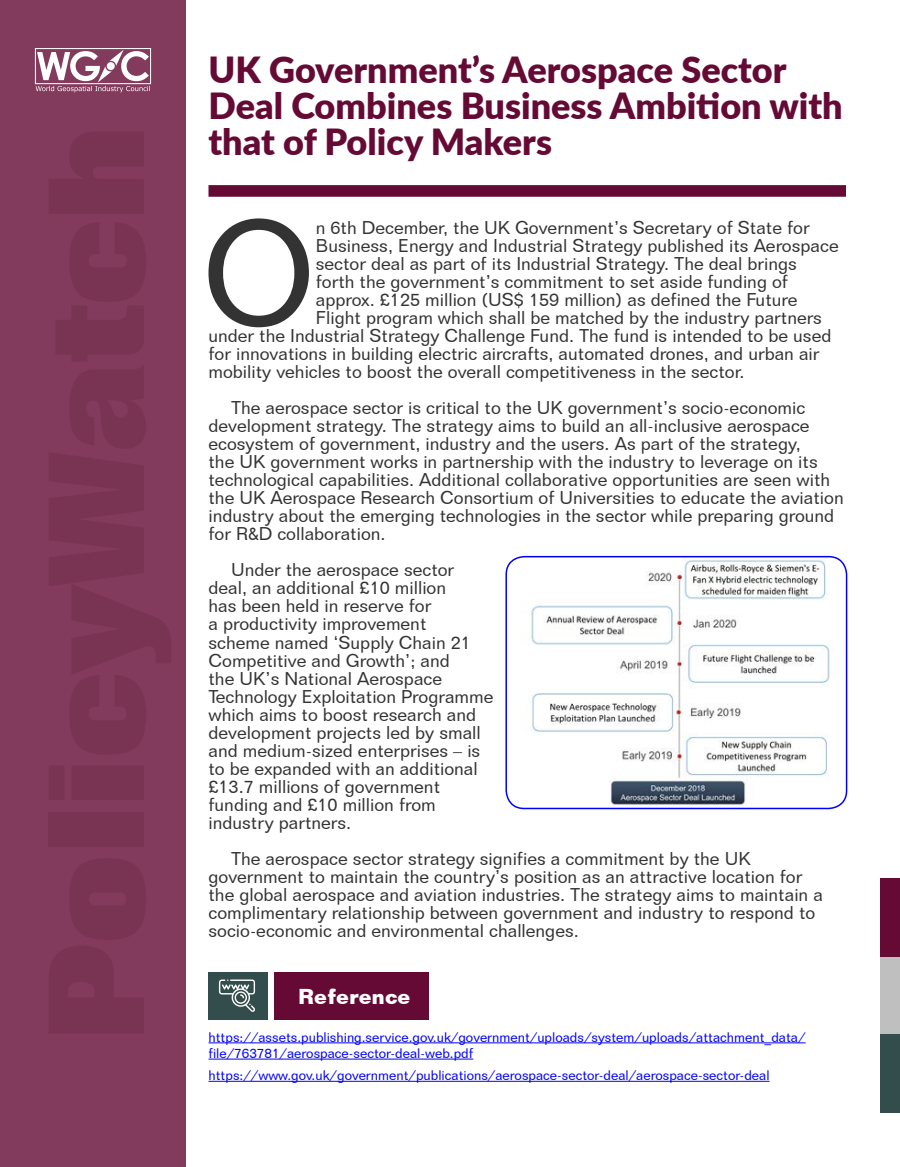
<style>
.page{position:relative;width:900px;height:1167px;background:#fff}
.page>*{position:absolute;margin:0;border:0;box-sizing:border-box;transform-origin:0 0}
.t1{font:144.3px "Folio BT";color:#333}
.t2{font:900 36px/36px "Lato";color:#650a35}
.t3{font:700 21px "Folio BT";color:#fff}
.t4{font:18px/18px "Folio BT";color:#333}
.t5{font:13.5px/16.2px "Folio BT";color:#00f}
</style>
<div class="page">
<div style="left:0;top:0;width:186px;height:1166px;background:#833b5d"></div>
<div style="left:880px;top:956px;width:20px;height:78px;background:#bfbfbf"></div>
<div style="left:880px;top:1034px;width:20px;height:78px;background:#334d4c"></div>
<div style="left:880px;top:877px;width:20px;height:79px;background:#650a35"></div>
<svg style="left:35px;top:48px;width:116px;height:44px"></svg>
<div style="left:208px;top:185px;width:638px;height:12px;background:#650a35"></div>
<div style="left:208px;top:972px;width:60px;height:47px;background:#334d4c"></div>
<div style="left:274px;top:972px;width:155px;height:47px;background:#650a35"></div>
<hr style="left:208px;top:1042px;width:598px;height:1px;background:#00f">
<hr style="left:208px;top:1058px;width:265px;height:1px;background:#00f">
<hr style="left:208px;top:1080px;width:562px;height:1px;background:#00f">
<svg style="left:219px;top:979px;width:36px;height:32px"></svg>
<img style="left:508px;top:558px;width:339px;height:250px">
<div style="left:505px;top:555px;width:342px;height:254px;border:2px solid #00f;border-radius:18px"></div>
<h2 class="t2" style="left:208px;top:50px;width:636px">UK Government’s Aerospace Sector<br>Deal Combines Business Ambition with that of Policy Makers</h2>
<h1 class="t1" style="left:202px;top:185px;width:116px">O</h1>
<p class="t4" style="left:316px;top:218px;width:495px">n 6th December, the UK Government’s Secretary of State for</p>
<p class="t4" style="left:316px;top:236px;width:524px">Business, Energy and Industrial Strategy published its Aerospace</p>
<p class="t4" style="left:316px;top:254px;width:483px">sector deal as part of its Industrial Strategy. The deal brings</p>
<p class="t4" style="left:316px;top:272px;width:474px">forth the government’s commitment to set aside funding of</p>
<p class="t4" style="left:316px;top:290px;width:483px">approx. £125 million (US$ 159 million) as defined the Future</p>
<p class="t4" style="left:316px;top:308px;width:508px">Flight program which shall be matched by the industry partners</p>
<p class="t4" style="left:209px;top:326px;width:624px">under the Industrial Strategy Challenge Fund. The fund is intended to be used</p>
<p class="t4" style="left:209px;top:344px;width:613px">for innovations in building electric aircrafts, automated drones, and urban air</p>
<p class="t4" style="left:209px;top:362px;width:538px">mobility vehicles to boost the overall competitiveness in the sector.</p>
<p class="t4" style="left:209px;top:398px;width:637px;text-indent:22px">The aerospace sector is critical to the UK government’s socio-economic development strategy. The strategy aims to build an all-inclusive aerospace ecosystem of government, industry and the users. As part of the strategy,<br>the UK government works in partnership with the industry to leverage on its technological capabilities. Additional collaborative opportunities are seen with the UK Aerospace Research Consortium of Universities to educate the aviation industry about the emerging technologies in the sector while preparing ground for R&amp;D collaboration.</p>
<p class="t4" style="left:209px;top:560px;width:286px;text-indent:22px">Under the aerospace sector deal, an additional £10 million<br>has been held in reserve for<br>a productivity improvement<br>scheme named ‘Supply Chain 21<br>Competitive and Growth’; and<br>the UK’s National Aerospace<br>Technology Exploitation Programme which aims to boost research and development projects led by small and medium-sized enterprises – is to be expanded with an additional £13.7 millions of government funding and £10 million from industry partners.</p>
<p class="t4" style="left:209px;top:848px;width:616px;text-indent:22px">The aerospace sector strategy signifies a commitment by the UK government to maintain the country’s position as an attractive location for the global aerospace and aviation industries. The strategy aims to maintain a complimentary relationship between government and industry to respond to socio-economic and environmental challenges.</p>
<p class="t3" style="left:298px;top:983px;width:114px">Reference</p>
<p class="t5" style="left:208px;top:1028px;width:599px">https://assets.publishing.service.gov.uk/government/uploads/system/uploads/attachment_data/ file/763781/aerospace-sector-deal-web.pdf</p>
<p class="t5" style="left:208px;top:1066px;width:563px">https://www.gov.uk/government/publications/aerospace-sector-deal/aerospace-sector-deal</p>
</div>
